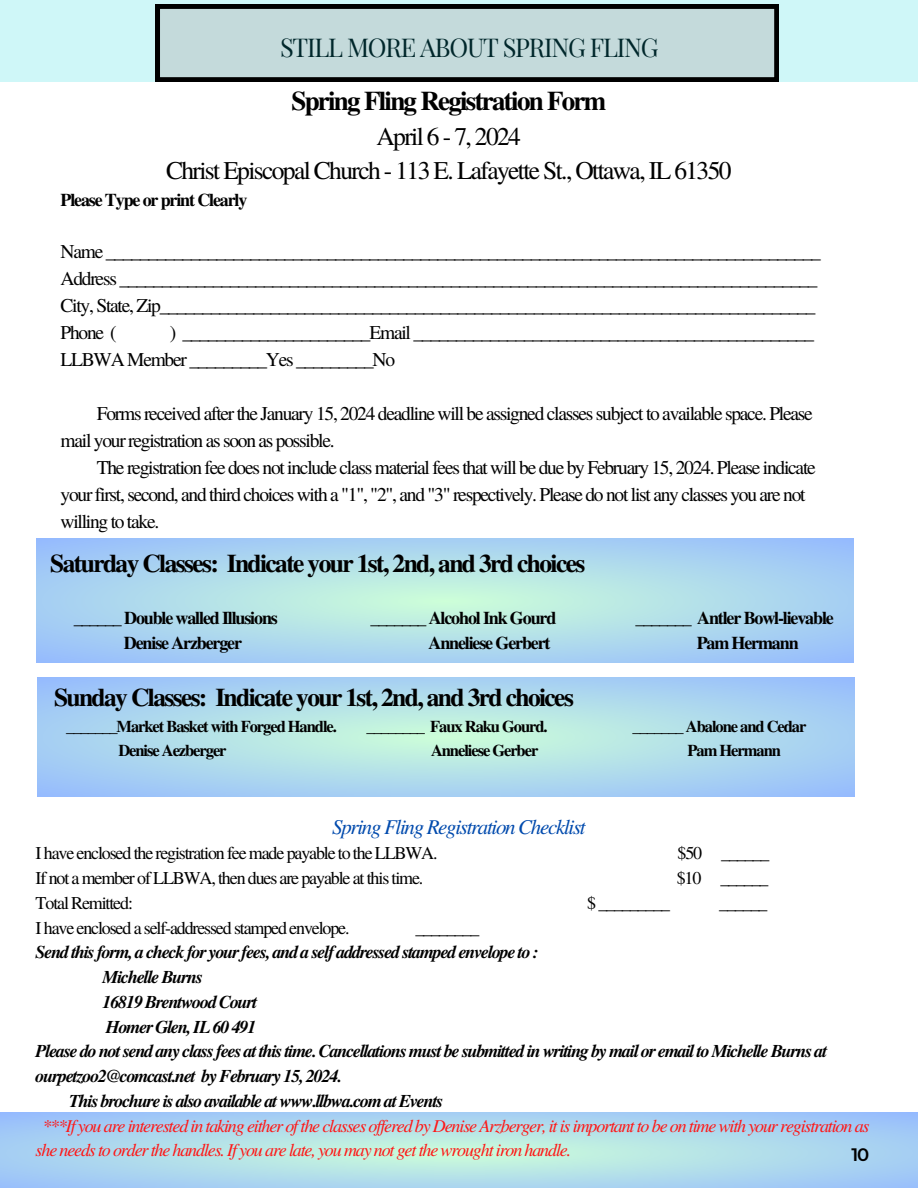
<style>
.page{position:relative;width:918px;height:1188px;background:#fff}
.page>*{position:absolute;margin:0;border:0;box-sizing:border-box;transform-origin:0 0}
.t1{font:700 27px "Te X Gyre Termes";letter-spacing:-.065em;color:#000}
.t2{font:700 25.5px "Te X Gyre Termes";letter-spacing:-.065em;color:#000}
.t3{font:25.5px "Te X Gyre Termes";letter-spacing:-.065em;color:#000}
.t4{font:25.35px "Playfair Display";letter-spacing:-.05em;color:#00272b}
.t5{font:italic 21px "Te X Gyre Termes";letter-spacing:-.065em;color:#004aad}
.t6{font:19.5px/27px "Te X Gyre Termes";letter-spacing:-.065em;color:#000}
.t7{font:italic 700 18px/24.8px "Te X Gyre Termes";letter-spacing:-.065em;color:#000}
.t8{font:18px "Te X Gyre Termes";letter-spacing:-.065em;color:#000}
.t9{font:italic 18px/24.8px "Te X Gyre Termes";letter-spacing:-.065em;color:#ff1616}
.t10{font:700 18px "Te X Gyre Termes";letter-spacing:-.065em;color:#000}
.t11{font:600 18px "Montserrat";color:#000}
.t12{font:700 16.5px "Te X Gyre Termes";letter-spacing:-.065em;color:#000}
</style>
<div class="page">
<div style="left:0;top:0;width:918px;height:82px;background:#cff7f8"></div>
<svg style="left:156px;top:4px;width:623px;height:78px;background:#a9bbbc"></svg>
<svg style="left:0;top:1113px;width:918px;height:75px;background:#afdaec"></svg>
<svg style="left:36px;top:539px;width:817px;height:124px;background:#aed9ec"></svg>
<svg style="left:37px;top:677px;width:817px;height:119px;background:#aed9ec"></svg>
<p class="t4" style="left:280px;top:29px;width:380px">STILL MORE ABOUT SPRING FLING</p>
<p class="t1" style="left:291px;top:79px;width:316px">Spring Fling Registration Form</p>
<p class="t3" style="left:377px;top:118px;width:146px">April 6 - 7, 2024</p>
<p class="t3" style="left:166px;top:152px;width:567px">Christ Episcopal Church - 113 E. Lafayette St., Ottawa, IL 61350</p>
<p class="t10" style="left:61px;top:186px;width:188px">Please Type or print Clearly</p>
<p class="t6" style="left:61px;top:237px;width:762px">Name ____________________________________________________________________________________</p>
<p class="t6" style="left:61px;top:264px;width:758px">Address __________________________________________________________________________________</p>
<p class="t6" style="left:61px;top:291px;width:756px">City, State, Zip_____________________________________________________________________________</p>
<p class="t6" style="left:61px;top:318px;width:58px">Phone (</p>
<p class="t6" style="left:170px;top:318px;width:646px">) ______________________Email _______________________________________________</p>
<p class="t6" style="left:61px;top:345px;width:336px">LLBWA Member _________Yes _________No</p>
<p class="t6" style="left:61px;top:399px;width:754px;text-indent:36px">Forms received after the January 15, 2024 deadline will be assigned classes subject to available space. Please mail your registration as soon as possible.</p>
<p class="t6" style="left:61px;top:453px;width:757px;text-indent:36px">The registration fee does not include class material fees that will be due by February 15, 2024. Please indicate your first, second, and third choices with a "1", "2", and "3" respectively. Please do not list any classes you are not willing to take.</p>
<p class="t2" style="left:50px;top:544px;width:537px">Saturday Classes: Indicate your 1st, 2nd, and 3rd choices</p>
<p class="t10" style="left:74px;top:604px;width:206px">______ Double walled Illusions</p>
<p class="t10" style="left:371px;top:604px;width:187px">_______ Alcohol Ink Gourd</p>
<p class="t10" style="left:636px;top:604px;width:200px">_______ Antler Bowl-lievable</p>
<p class="t10" style="left:124px;top:629px;width:120px">Denise Arzberger</p>
<p class="t10" style="left:429px;top:629px;width:124px">Anneliese Gerbert</p>
<p class="t10" style="left:697px;top:629px;width:103px">Pam Hermann</p>
<p class="t2" style="left:54px;top:678px;width:521px">Sunday Classes: Indicate your 1st, 2nd, and 3rd choices</p>
<p class="t12" style="left:66px;top:713px;width:272px">_______Market Basket with Forged Handle.</p>
<p class="t12" style="left:367px;top:713px;width:183px">________ Faux Raku Gourd.</p>
<p class="t12" style="left:633px;top:713px;width:175px">_______ Abalone and Cedar</p>
<p class="t12" style="left:118px;top:737px;width:110px">Denise Aezberger</p>
<p class="t12" style="left:431px;top:737px;width:109px">Anneliese Gerber</p>
<p class="t12" style="left:688px;top:737px;width:95px">Pam Hermann</p>
<p class="t5" style="left:332px;top:811px;width:255px">Spring Fling Registration Checklist</p>
<p class="t8" style="left:36px;top:840px;width:403px">I have enclosed the registration fee made payable to the LLBWA.</p>
<p class="t8" style="left:678px;top:840px;width:93px">$50 ______</p>
<p class="t8" style="left:36px;top:865px;width:389px">If not a member of LLBWA, then dues are payable at this time.</p>
<p class="t8" style="left:677px;top:865px;width:93px">$10 ______</p>
<p class="t8" style="left:36px;top:890px;width:99px">Total Remitted:</p>
<p class="t8" style="left:587px;top:890px;width:84px">$ _________</p>
<p class="t8" style="left:719px;top:890px;width:50px">______</p>
<p class="t8" style="left:36px;top:915px;width:315px">I have enclosed a self-addressed stamped envelope.</p>
<p class="t8" style="left:415px;top:915px;width:65px">________</p>
<p class="t7" style="left:36px;top:939px;width:505px">Send this form, a checkfor yourfees, and a selfaddressed stamped envelope to :</p>
<p class="t7" style="left:103px;top:964px;width:102px">Michelle Burns</p>
<p class="t7" style="left:103px;top:989px;width:156px">16819 Brentwood Court</p>
<p class="t7" style="left:106px;top:1014px;width:152px">Homer Glen, IL 60 491</p>
<p class="t7" style="left:36px;top:1038px;width:793px">Please do not send any class fees at this time. Cancellations must be submitted in writing by mail or email to Michelle Burns at ourpetzoo2@comcast.net by February 15, 2024.</p>
<p class="t7" style="left:69px;top:1088px;width:376px">This brochure is also available at www.llbwa.com at Events</p>
<p class="t9" style="left:36px;top:1112px;width:835px;text-indent:7px">***If you are interested in taking either ofthe classes of ered by Denise Arzberger, it is important to be on time with your registration as she needs to order the handles. If you are late, you may not get the wrought iron handle.</p>
<p class="t11" style="left:851px;top:1143px;width:19px">10</p>
</div>
